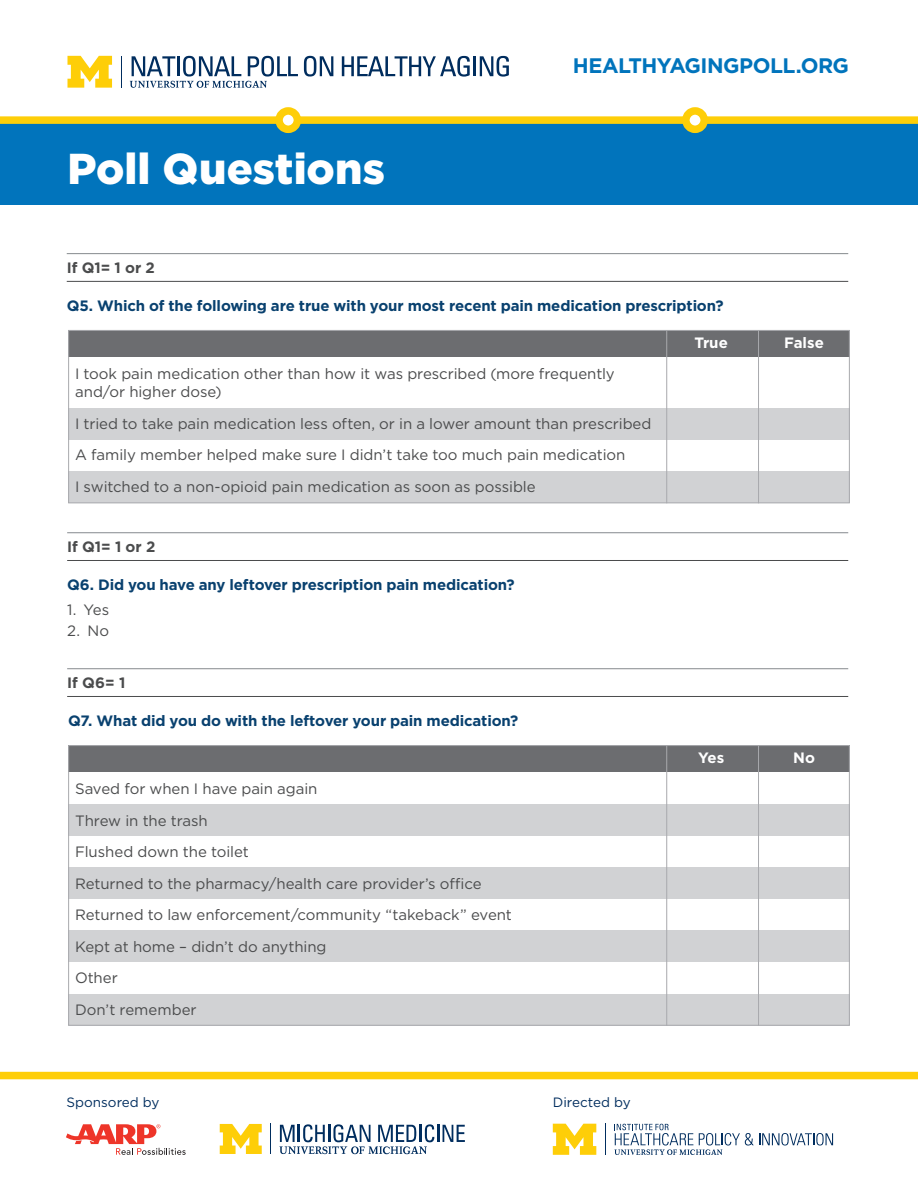
<style>
.page{position:relative;width:918px;height:1188px;background:#fff}
.page>*{position:absolute;margin:0;border:0;box-sizing:border-box;transform-origin:0 0}
.t1{font:900 43.2px "Gotham";color:#fff}
.t2{font:700 21px "Gotham";letter-spacing:-.025em;color:#0174bc}
.body_copy{font:15px/18px "Gotham";letter-spacing:-.005em;color:#4b4c4d}
.question{font:700 15px "Gotham";letter-spacing:-.01em;color:#09416f}
.ruled_heading{font:700 15px "Gotham";letter-spacing:.005em;color:#4b4c4d}
.body_copy-2{font:700 15px "Gotham";letter-spacing:-.005em;color:#fff}
.t3{font:13.5px "Gotham";color:#002d5e}
</style>
<div class="page">
<hr style="left:121px;top:56px;width:1px;height:32px;background:#002d5e">
<svg style="left:67px;top:56px;width:45px;height:32px"></svg>
<svg style="left:130px;top:56px;width:168px;height:32px"></svg>
<svg style="left:304px;top:56px;width:29px;height:21px"></svg>
<svg style="left:342px;top:56px;width:128px;height:21px"></svg>
<hr style="left:474px;top:56px;width:2px;height:20px;background:#002d5e">
<svg style="left:480px;top:56px;width:29px;height:21px"></svg>
<div style="left:0;top:120px;width:918px;height:85px;background:#0174bc"></div>
<div style="left:0;top:116px;width:918px;height:8px;background:#fece08"></div>
<div style="left:686px;top:111px;width:18px;height:18px;background:#fff;border-radius:50%"></div>
<div style="left:682px;top:107px;width:26px;height:26px;border:8px solid #fece08;border-radius:50%"></div>
<div style="left:279px;top:111px;width:18px;height:18px;background:#fff;border-radius:50%"></div>
<div style="left:275px;top:107px;width:26px;height:26px;border:8px solid #fece08;border-radius:50%"></div>
<div style="left:69px;top:408px;width:781px;height:32px;background:#d1d2d4"></div>
<div style="left:69px;top:804px;width:781px;height:32px;background:#d1d2d4"></div>
<div style="left:69px;top:471px;width:781px;height:32px;background:#d1d2d4"></div>
<div style="left:69px;top:867px;width:781px;height:32px;background:#d1d2d4"></div>
<div style="left:69px;top:930px;width:781px;height:32px;background:#d1d2d4"></div>
<div style="left:69px;top:994px;width:781px;height:32px;background:#d1d2d4"></div>
<div style="left:69px;top:330px;width:781px;height:26px;background:#6c6d70"></div>
<div style="left:69px;top:745px;width:781px;height:27px;background:#6c6d70"></div>
<div style="left:68px;top:330px;width:782px;height:173px;border:1px solid #a8a9ad"></div>
<hr style="left:758px;top:330px;width:1px;height:173px;background:#a8a9ad">
<hr style="left:758px;top:745px;width:1px;height:281px;background:#a8a9ad">
<hr style="left:666px;top:330px;width:1px;height:173px;background:#a8a9ad">
<hr style="left:666px;top:745px;width:1px;height:281px;background:#a8a9ad">
<hr style="left:67px;top:253px;width:781px;height:1px;background:#868a8e">
<hr style="left:67px;top:281px;width:781px;height:1px;background:#4b4c4d">
<hr style="left:67px;top:532px;width:781px;height:1px;background:#868a8e">
<hr style="left:67px;top:560px;width:781px;height:1px;background:#4b4c4d">
<hr style="left:67px;top:668px;width:781px;height:1px;background:#868a8e">
<hr style="left:67px;top:696px;width:781px;height:1px;background:#4b4c4d">
<div style="left:0;top:1072px;width:918px;height:7px;background:#fece08"></div>
<svg style="left:66px;top:1124px;width:120px;height:31px"></svg>
<hr style="left:270px;top:1124px;width:1px;height:30px;background:#002d5e">
<svg style="left:220px;top:1124px;width:42px;height:30px"></svg>
<svg style="left:279px;top:1124px;width:186px;height:30px"></svg>
<svg style="left:614px;top:1124px;width:219px;height:31px"></svg>
<svg style="left:553px;top:1124px;width:43px;height:31px"></svg>
<hr style="left:606px;top:1124px;width:1px;height:31px;background:#002d5e">
<h1 class="t1" style="left:68px;top:139px;width:319px">Poll Questions</h1>
<h2 class="t2" style="left:573px;top:51px;width:278px">HEALTHYAGINGPOLL.ORG</h2>
<p class="ruled_heading" style="left:67px;top:258px;width:90px">If Q1= 1 or 2</p>
<p class="question" style="left:67px;top:296px;width:658px">Q5. Which of the following are true with your most recent pain medication prescription?</p>
<p class="body_copy" style="left:75px;top:365px;width:541px">I took pain medication other than how it was prescribed (more frequently and/or higher dose)</p>
<p class="body_copy" style="left:75px;top:414px;width:578px">I tried to take pain medication less often, or in a lower amount than prescribed</p>
<p class="body_copy" style="left:75px;top:446px;width:552px">A family member helped make sure I didn’t take too much pain medication</p>
<p class="body_copy" style="left:75px;top:477px;width:462px">I switched to a non-opioid pain medication as soon as possible</p>
<p class="ruled_heading" style="left:67px;top:537px;width:90px">If Q1= 1 or 2</p>
<p class="question" style="left:67px;top:575px;width:449px">Q6. Did you have any leftover prescription pain medication?</p>
<p class="body_copy" style="left:67px;top:600px;width:44px">1. Yes</p>
<p class="body_copy" style="left:67px;top:621px;width:44px">2. No</p>
<p class="ruled_heading" style="left:67px;top:673px;width:60px">If Q6= 1</p>
<p class="question" style="left:68px;top:711px;width:452px">Q7. What did you do with the leftover your pain medication?</p>
<p class="body_copy" style="left:75px;top:780px;width:244px">Saved for when I have pain again</p>
<p class="body_copy" style="left:75px;top:811px;width:134px">Threw in the trash</p>
<p class="body_copy" style="left:75px;top:843px;width:175px">Flushed down the toilet</p>
<p class="body_copy" style="left:75px;top:874px;width:408px">Returned to the pharmacy/health care provider’s office</p>
<p class="body_copy" style="left:75px;top:906px;width:438px">Returned to law enforcement/community “takeback” event</p>
<p class="body_copy" style="left:75px;top:937px;width:253px">Kept at home – didn’t do anything</p>
<p class="body_copy" style="left:75px;top:969px;width:44px">Other</p>
<p class="body_copy" style="left:75px;top:1000px;width:123px">Don’t remember</p>
<p class="t3" style="left:67px;top:1093px;width:94px">Sponsored by</p>
<p class="t3" style="left:553px;top:1093px;width:79px">Directed by</p>
<p class="body_copy-2" style="left:694px;top:332px;width:35px">True</p>
<p class="body_copy-2" style="left:784px;top:332px;width:41px">False</p>
<p class="body_copy-2" style="left:698px;top:748px;width:28px">Yes</p>
<p class="body_copy-2" style="left:793px;top:748px;width:23px">No</p>
</div>
